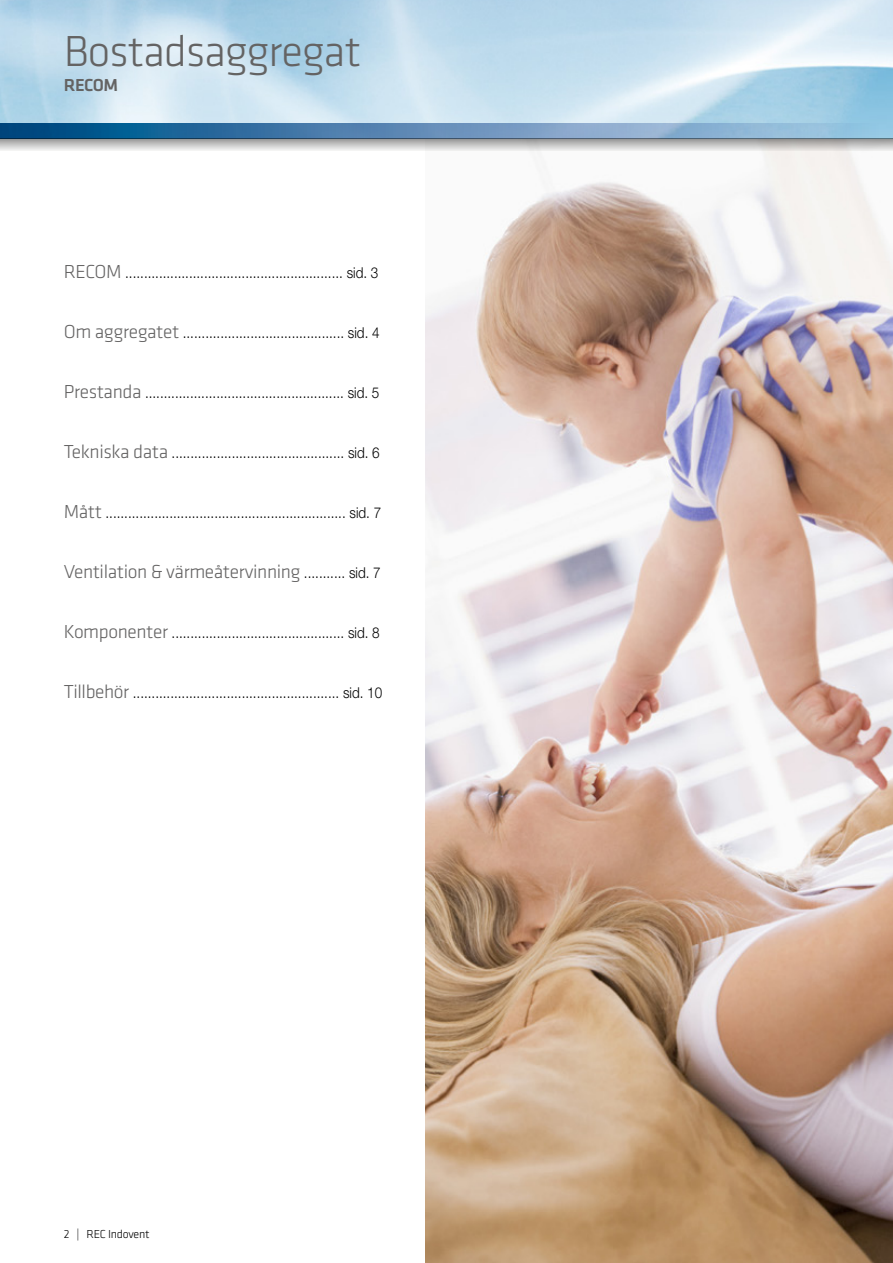
<style>
.page{position:relative;width:893px;height:1263px;background:#fff}
.page>*{position:absolute;margin:0;border:0;box-sizing:border-box;transform-origin:0 0}
.t1{font:300 45px "Klavika";letter-spacing:-.025em;color:#646363}
.t2{font:300 19.5px "Klavika";letter-spacing:-.02em;color:#646363}
.t3{font:500 18px "Klavika";letter-spacing:-.03em;color:#646363}
.t4{font:300 15px "Helvetica Neue LT Std";color:#000;scale:.9 1}
.t5{font:300 12px "Klavika";letter-spacing:-.02em;color:#000}
.s1{font-family:"Klavika";font-size:19.5px;color:#646363}
.s2{font-family:"Helvetica Neue LT Std";font-size:15px;color:#000}
</style>
<div class="page">
<img style="left:425px;top:151px;width:468px;height:1112px">
<svg style="left:0;top:123px;width:892px;height:15px;background:#5a8db7"></svg>
<svg style="left:892px;top:123px;width:1px;height:15px"></svg>
<svg style="left:0;top:138px;width:893px;height:13px;background:#babcbe"></svg>
<h1 class="t1" style="left:64px;top:26px;width:299px">Bostadsaggregat</h1>
<p class="t3" style="left:64px;top:76px;width:56px">RECOM</p>
<p class="t4" style="left:64px;top:264px;width:351px"><span class="s1">RECOM</span> .......................................................... sid. 3</p>
<p class="t4" style="left:64px;top:324px;width:353px"><span class="s1">Om aggregatet</span> ........................................... sid. 4</p>
<p class="t4" style="left:64px;top:384px;width:352px"><span class="s1">Prestanda</span> ..................................................... sid. 5</p>
<p class="t4" style="left:64px;top:444px;width:353px"><span class="s1">Tekniska data</span> .............................................. sid. 6</p>
<p class="t4" style="left:64px;top:504px;width:354px"><span class="s1">Mått</span> ................................................................ sid. 7</p>
<h2 class="t2" style="left:64px;top:561px;width:318px">Ventilation &amp; värmeåtervinning <span class="s2">........... sid. 7</span></h2>
<p class="t4" style="left:64px;top:624px;width:353px"><span class="s1">Komponenter</span> .............................................. sid. 8</p>
<p class="t4" style="left:64px;top:684px;width:355px"><span class="s1">Tillbehör</span> ....................................................... sid. 10</p>
<p class="t5" style="left:64px;top:1228px;width:87px">2 | REC Indovent</p>
</div>
